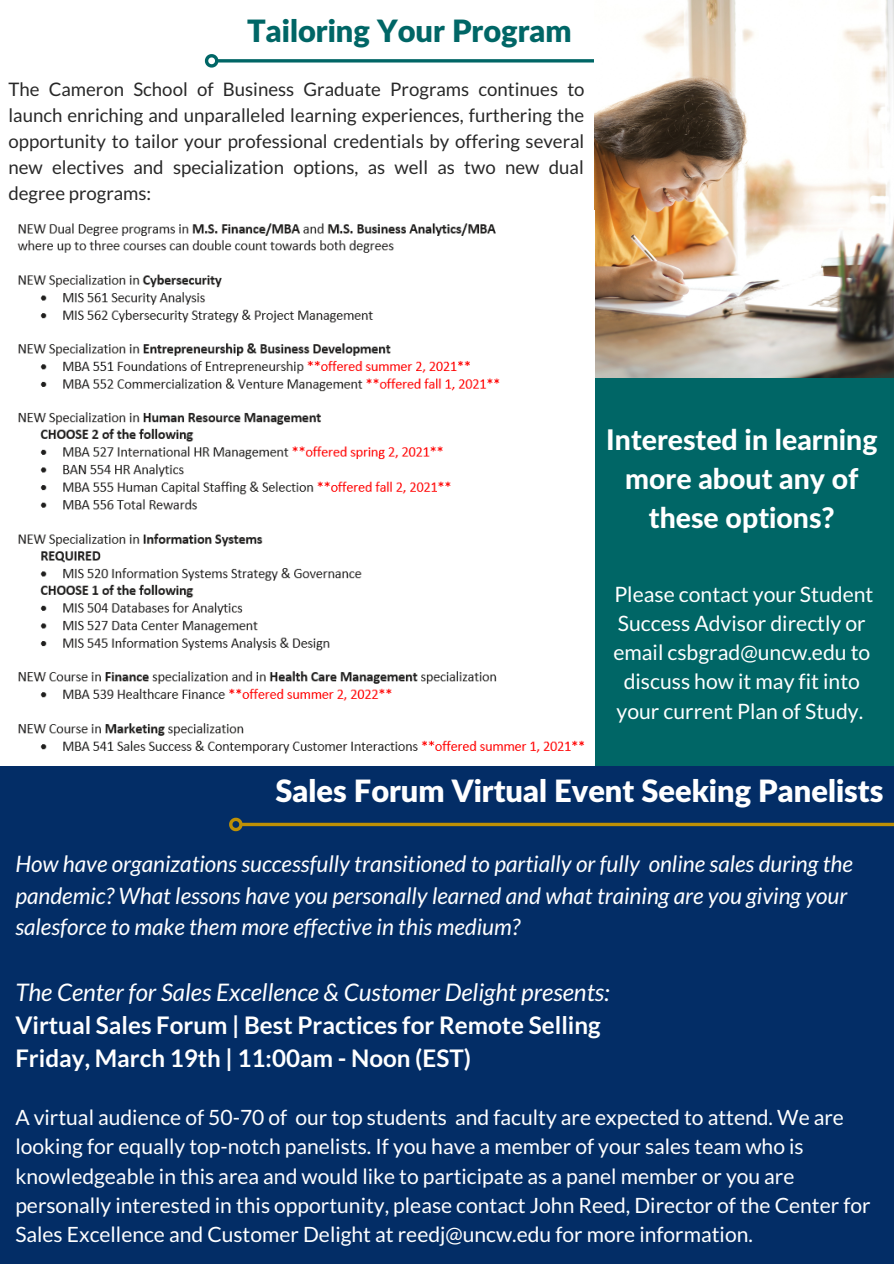
<style>
.page{position:relative;width:894px;height:1264px;background:#fff}
.page>*{position:absolute;margin:0;border:0;box-sizing:border-box;transform-origin:0 0}
.t1{font:900 30.75px "Lato Latin";color:#fff}
.t2{font:900 30.75px "Lato Latin";color:#066}
.t3{font:800 28.5px/39.5px "Lato Latin";color:#fff;text-align:center}
.t4{font:700 24.15px "Lato";color:#fff}
.t5{font:italic 24.15px "Lato";color:#fff}
.t6{font:italic 22.65px/31.7px "Lato";color:#fff}
.t7{font:21.15px/29.2px "Lato";color:#fff;text-align:center}
.t8{font:21px/29.2px "Lato";color:#fff}
.t9{font:18.6px/26px "Lato";color:#282828;text-align:justify}
</style>
<div class="page">
<div style="left:594px;top:0;width:299px;height:765px;background:#066"></div>
<div style="left:0;top:766px;width:893px;height:497px;background:#032d66"></div>
<hr style="left:218px;top:59px;width:662px;height:3px;background:#066">
<svg style="left:204px;top:54px;width:17px;height:14px"></svg>
<svg style="left:245px;top:822px;width:648px;height:4px;background:#997c18"></svg>
<svg style="left:229px;top:817px;width:16px;height:15px"></svg>
<img style="left:594px;top:0;width:299px;height:377px">
<img style="left:17px;top:223px;width:568px;height:531px">
<p class="t2" style="left:247px;top:17px;width:326px">Tailoring Your Program</p>
<p class="t9" style="left:8px;top:76px;width:577px">The Cameron School of Business Graduate Programs continues to launch enriching and unparalleled learning experiences, furthering the opportunity to tailor your professional credentials by offering several new electives and specialization options, as well as two new dual degree programs:</p>
<p class="t3" style="left:606px;top:421px;width:272px">Interested in learning more about any of these options?</p>
<p class="t7" style="left:613px;top:579px;width:261px">Please contact your Student<br>Success Advisor directly or email csbgrad@uncw.edu to discuss how it may fit into your current Plan of Study.</p>
<p class="t1" style="left:275px;top:776px;width:609px">Sales Forum Virtual Event Seeking Panelists</p>
<p class="t6" style="left:15px;top:847px;width:838px">How have organizations successfully transitioned to partially or fully online sales during the pandemic? What lessons have you personally learned and what training are you giving your salesforce to make them more effective in this medium?</p>
<p class="t5" style="left:15px;top:977px;width:595px">The Center for Sales Excellence &amp; Customer Delight presents:</p>
<p class="t4" style="left:15px;top:1009px;width:586px">Virtual Sales Forum | Best Practices for Remote Selling</p>
<p class="t4" style="left:15px;top:1042px;width:457px">Friday, March 19th | 11:00am - Noon (EST)</p>
<p class="t8" style="left:15px;top:1102px;width:856px">A virtual audience of 50-70 of our top students and faculty are expected to attend. We are looking for equally top-notch panelists. If you have a member of your sales team who is knowledgeable in this area and would like to participate as a panel member or you are personally interested in this opportunity, please contact John Reed, Director of the Center for Sales Excellence and Customer Delight at reedj@uncw.edu for more information.</p>
</div>
